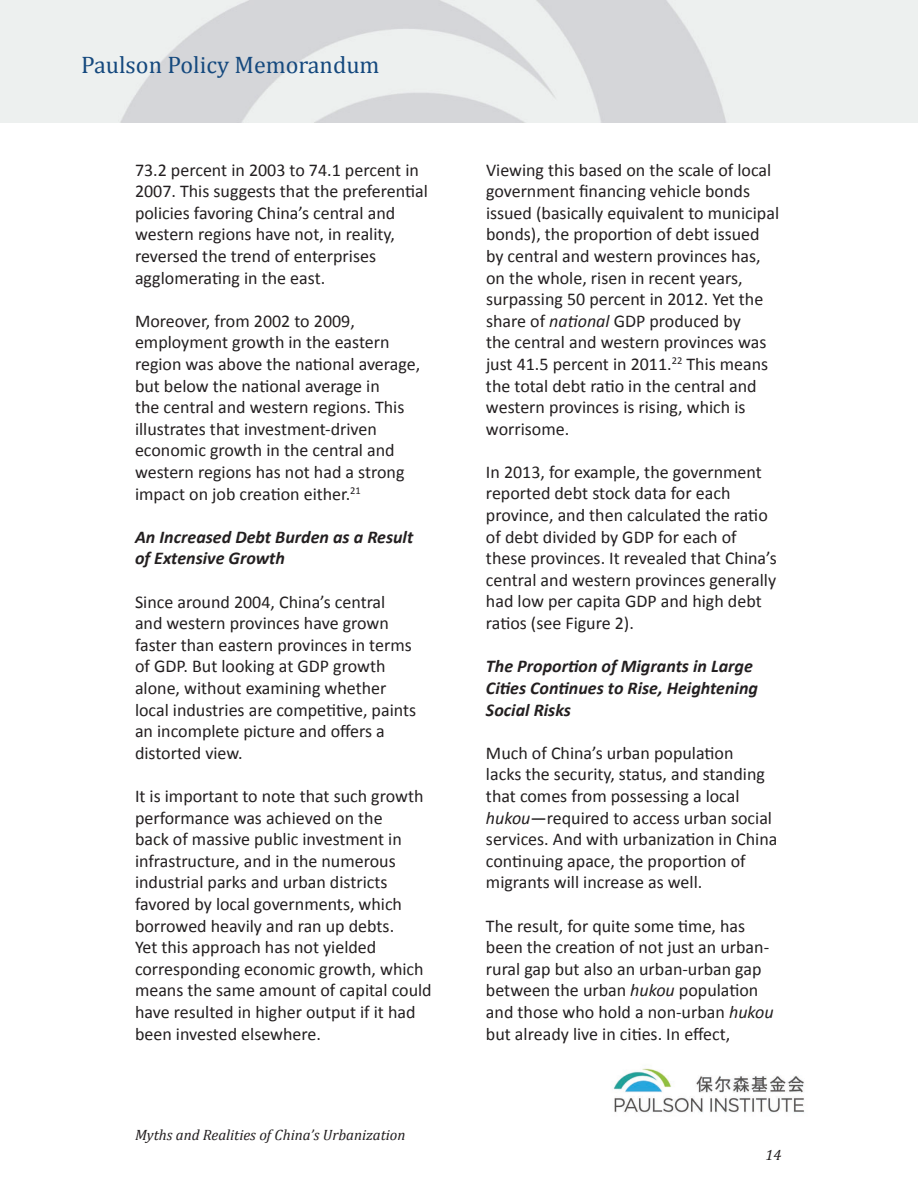
<style>
.page{position:relative;width:918px;height:1188px;background:#fff}
.page>*{position:absolute;margin:0;border:0;box-sizing:border-box;transform-origin:0 0}
.t1{font:24px "Cambria";color:#15497e}
.t2{font:18px/21.6px "Calibri";color:#231f20}
.t3{font:italic 700 18px/21.6px "Calibri";color:#231f20}
.t4{font:italic 15px "Cambria";color:#231f20}
.s1{font-style:italic}
</style>
<div class="page">
<img style="left:0;top:0;width:918px;height:123px">
<img style="left:613px;top:1068px;width:192px;height:45px">
<h1 class="t1" style="left:81px;top:50px;width:300px">Paulson Policy Memorandum</h1>
<p class="t2" style="left:135px;top:159px;width:294px">73.2 percent in 2003 to 74.1 percent in 2007. This suggests that the preferential policies favoring China’s central and western regions have not, in reality, reversed the trend of enterprises agglomerating in the east.</p>
<p class="t2" style="left:135px;top:310px;width:287px">Moreover, from 2002 to 2009, employment growth in the eastern region was above the national average, but below the national average in<br>the central and western regions. This illustrates that investment-driven economic growth in the central and western regions has not had a strong impact on job creation either.<sup>21</sup></p>
<p class="t3" style="left:135px;top:526px;width:280px">An Increased Debt Burden as a Result of Extensive Growth</p>
<p class="t2" style="left:135px;top:591px;width:283px">Since around 2004, China’s central and western provinces have grown faster than eastern provinces in terms of GDP. But looking at GDP growth alone, without examining whether local industries are competitive, paints an incomplete picture and offers a distorted view.</p>
<p class="t2" style="left:135px;top:785px;width:298px">It is important to note that such growth performance was achieved on the<br>back of massive public investment in infrastructure, and in the numerous industrial parks and urban districts favored by local governments, which borrowed heavily and ran up debts.<br>Yet this approach has not yielded corresponding economic growth, which means the same amount of capital could have resulted in higher output if it had been invested elsewhere.</p>
<p class="t4" style="left:135px;top:1124px;width:272px">Myths and Realities of China’s Urbanization</p>
<p class="t2" style="left:486px;top:159px;width:295px">Viewing this based on the scale of local government financing vehicle bonds issued (basically equivalent to municipal bonds), the proportion of debt issued by central and western provinces has, on the whole, risen in recent years, surpassing 50 percent in 2012. Yet the share of <span class="s1">national</span> GDP produced by<br>the central and western provinces was just 41.5 percent in 2011.<sup>22</sup> This means the total debt ratio in the central and western provinces is rising, which is worrisome.</p>
<p class="t2" style="left:486px;top:461px;width:292px">In 2013, for example, the government reported debt stock data for each province, and then calculated the ratio of debt divided by GDP for each of these provinces. It revealed that China’s central and western provinces generally had low per capita GDP and high debt ratios (see Figure 2).</p>
<p class="t3" style="left:486px;top:656px;width:274px">The Proportion of Migrants in Large<br>Cities Continues to Rise, Heightening<br>Social Risks</p>
<p class="t2" style="left:486px;top:742px;width:293px">Much of China’s urban population<br>lacks the security, status, and standing that comes from possessing a local <span class="s1">hukou</span>—required to access urban social services. And with urbanization in China continuing apace, the proportion of migrants will increase as well.</p>
<p class="t2" style="left:486px;top:915px;width:289px">The result, for quite some time, has been the creation of not just an urban&shy;rural gap but also an urban-urban gap between the urban <span class="s1">hukou</span> population and those who hold a non-urban <span class="s1">hukou </span>but already live in cities. In effect,</p>
<p class="t4" style="left:766px;top:1144px;width:17px">14</p>
</div>
